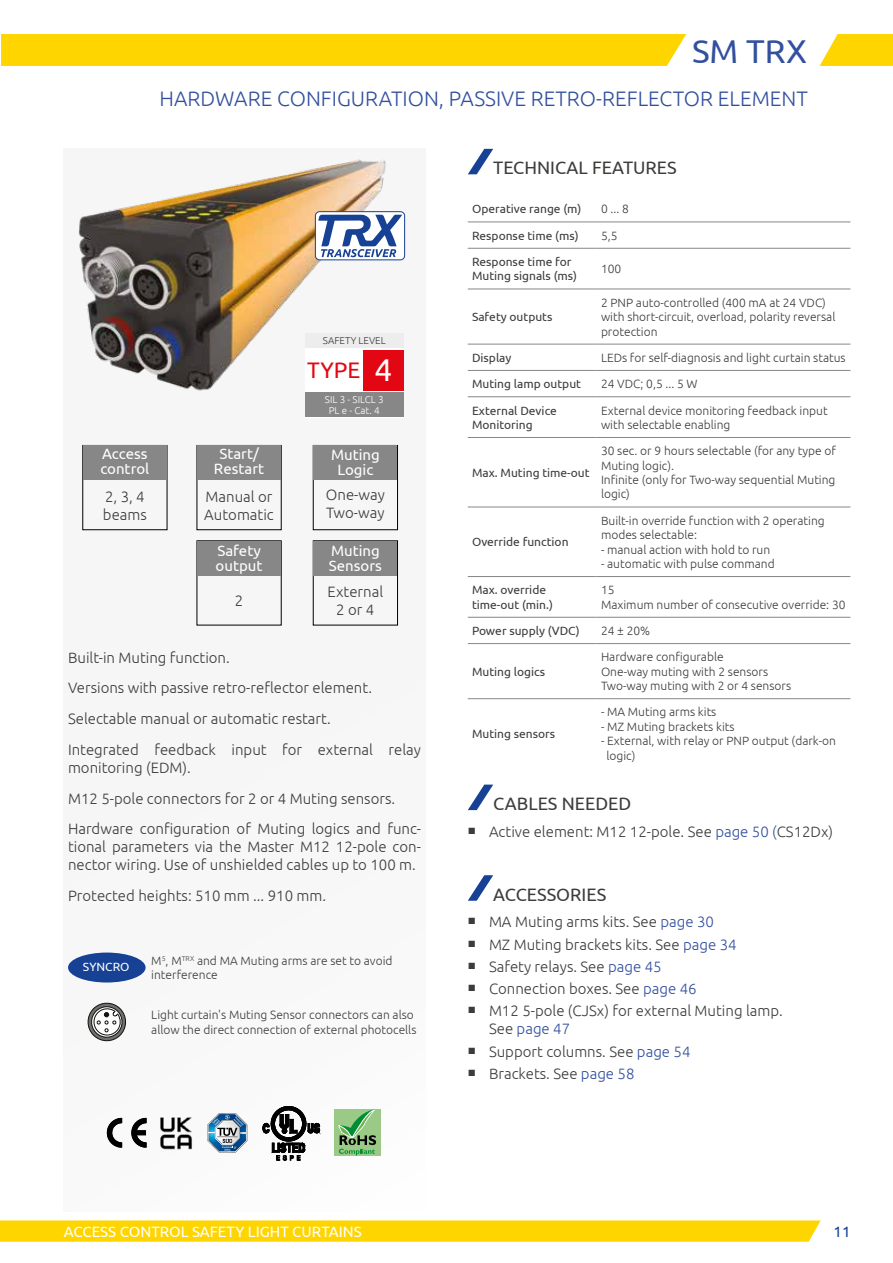
<style>
.page{position:relative;width:893px;height:1263px;background:#fff}
.page>*{position:absolute;margin:0;border:0;box-sizing:border-box;transform-origin:0 0}
.t1{font:33px "Ubuntu";color:#32509e}
.t2{font:22.5px "Ubuntu";color:#e30613}
.t3{font:300 21px "Ubuntu";color:#32509e}
.t4{font:18px "Ubuntu";color:#3c3c3b}
.t5{font:300 15px/18px "Ubuntu";color:#3c3c3b}
.t6{font:15px/15px "Ubuntu";color:#fff}
.t7{font:15px "Ubuntu";color:#164194}
.t8{font:300 12px/14.4px "Ubuntu";color:#3c3c3b}
.t9{font:12px/14.4px "Ubuntu";color:#3c3c3b}
.t10{font:12px "Ubuntu";color:#fff}
.t11{font:300 9.9px/11.9px "Ubuntu";color:#fff;text-align:center}
.t12{font:300 9.9px "Ubuntu";color:#3c3c3b}
.s1{font-size:31.5px;color:#fff}
.s2{color:#32509e}
</style>
<div class="page">
<div style="left:64px;top:149px;width:361px;height:1063px;background:#f7f7f7"></div>
<svg style="left:820px;top:34px;width:73px;height:32px;background:#ffda1e"></svg>
<svg style="left:0;top:1220px;width:821px;height:22px;background:#ffd60a"></svg>
<div style="left:1px;top:34px;width:685px;height:32px;background:#ffd500"></div>
<svg style="left:132px;top:1118px;width:14px;height:29px"></svg>
<svg style="left:107px;top:1118px;width:15px;height:29px"></svg>
<div style="left:134px;top:1130px;width:12px;height:5px;background:#000;border:1px solid #000"></div>
<svg style="left:208px;top:1113px;width:39px;height:40px"></svg>
<svg style="left:263px;top:1106px;width:57px;height:54px"></svg>
<div style="left:334px;top:1109px;width:47px;height:47px;background:#9aca85"></div>
<svg style="left:338px;top:1110px;width:38px;height:45px"></svg>
<img style="left:160px;top:1117px;width:32px;height:33px">
<img style="left:78px;top:159px;width:328px;height:232px">
<svg style="left:315px;top:212px;width:90px;height:48px"></svg>
<div style="left:315px;top:211px;width:90px;height:49px;border:1px solid #164194;border-radius:4px"></div>
<svg style="left:318px;top:215px;width:84px;height:42px"></svg>
<div style="left:305px;top:333px;width:99px;height:84px;background:#fff"></div>
<div style="left:305px;top:333px;width:99px;height:15px;background:#ededed"></div>
<div style="left:305px;top:392px;width:99px;height:25px;background:#878787"></div>
<div style="left:363px;top:350px;width:41px;height:40px;background:#e30613"></div>
<div style="left:197px;top:446px;width:84px;height:34px;background:#878787"></div>
<div style="left:83px;top:446px;width:84px;height:34px;background:#878787"></div>
<div style="left:197px;top:541px;width:84px;height:34px;background:#878787"></div>
<div style="left:313px;top:445px;width:85px;height:85px;border:1px solid #000"></div>
<div style="left:314px;top:446px;width:83px;height:34px;background:#878787"></div>
<div style="left:313px;top:540px;width:85px;height:85px;border:1px solid #000"></div>
<div style="left:314px;top:541px;width:83px;height:34px;background:#878787"></div>
<svg style="left:468px;top:149px;width:25px;height:25px"></svg>
<hr style="left:468px;top:222px;width:129px;height:1px;background:#878787">
<hr style="left:597px;top:222px;width:253px;height:1px;background:#878787">
<hr style="left:468px;top:248px;width:129px;height:1px;background:#878787">
<hr style="left:597px;top:248px;width:253px;height:1px;background:#878787">
<hr style="left:468px;top:289px;width:129px;height:1px;background:#878787">
<hr style="left:597px;top:289px;width:253px;height:1px;background:#878787">
<hr style="left:468px;top:344px;width:129px;height:1px;background:#878787">
<hr style="left:597px;top:344px;width:253px;height:1px;background:#878787">
<hr style="left:468px;top:370px;width:129px;height:1px;background:#878787">
<hr style="left:597px;top:370px;width:253px;height:1px;background:#878787">
<hr style="left:468px;top:396px;width:129px;height:1px;background:#878787">
<hr style="left:597px;top:396px;width:253px;height:1px;background:#878787">
<hr style="left:468px;top:437px;width:129px;height:1px;background:#878787">
<hr style="left:597px;top:437px;width:253px;height:1px;background:#878787">
<hr style="left:468px;top:507px;width:129px;height:1px;background:#878787">
<hr style="left:597px;top:507px;width:253px;height:1px;background:#878787">
<hr style="left:468px;top:576px;width:129px;height:1px;background:#878787">
<hr style="left:597px;top:576px;width:253px;height:1px;background:#878787">
<hr style="left:468px;top:617px;width:129px;height:1px;background:#878787">
<hr style="left:597px;top:617px;width:253px;height:1px;background:#878787">
<hr style="left:468px;top:643px;width:129px;height:1px;background:#878787">
<hr style="left:597px;top:643px;width:253px;height:1px;background:#878787">
<hr style="left:468px;top:698px;width:129px;height:1px;background:#878787">
<hr style="left:597px;top:698px;width:253px;height:1px;background:#878787">
<svg style="left:468px;top:785px;width:25px;height:25px"></svg>
<svg style="left:468px;top:875px;width:25px;height:26px"></svg>
<div style="left:68px;top:952px;width:78px;height:30px;background:#164194;border-radius:50%"></div>
<svg style="left:87px;top:1002px;width:39px;height:40px"></svg>
<h1 class="t1" style="left:692px;top:31px;width:116px">SM TRX</h1>
<h3 class="t3" style="left:160px;top:86px;width:650px">HARDWARE CONFIGURATION, PASSIVE RETRO-REFLECTOR ELEMENT</h3>
<p class="t12" style="left:323px;top:335px;width:64px">SAFETY LEVEL</p>
<h2 class="t2" style="left:307px;top:357px;width:87px">TYPE <span class="s1">4</span></h2>
<p class="t11" style="left:325px;top:393px;width:60px">SIL 3 - SILCL 3<br>PL e - Cat. 4</p>
<p class="t6" style="left:214px;top:446px;width:52px;text-align:center">Start/<br>Restart</p>
<p class="t5" style="left:204px;top:487px;width:71px">Manual or<br>Automatic</p>
<p class="t6" style="left:100px;top:446px;width:51px">Access control</p>
<p class="t5" style="left:103px;top:487px;width:45px">2, 3, 4 beams</p>
<p class="t6" style="left:331px;top:447px;width:50px;text-align:center">Muting<br>Logic</p>
<p class="t5" style="left:326px;top:486px;width:60px">One-way<br>Two-way</p>
<p class="t6" style="left:329px;top:542px;width:54px">Muting<br>Sensors</p>
<p class="t5" style="left:328px;top:582px;width:57px;text-align:center">External<br>2 or 4</p>
<p class="t5" style="left:68px;top:641px;width:354px;line-height:30.8px">Built-in Muting function.<br>Versions with passive retro-reflector element.<br>Selectable manual or automatic restart.<br>Integrated feedback input for external relay</p>
<p class="t5" style="left:68px;top:752px;width:354px;line-height:30.8px">monitoring (EDM).<br>M12 5-pole connectors for 2 or 4 Muting sensors.<br>Hardware configuration of Muting logics and func-</p>
<p class="t5" style="left:68px;top:838px;width:354px">tional parameters via the Master M12 12-pole con&shy;nector wiring. Use of unshielded cables up to 100 m.</p>
<p class="t5" style="left:68px;top:886px;width:260px">Protected heights: 510 mm ... 910 mm.</p>
<p class="t6" style="left:216px;top:542px;width:48px">Safety output</p>
<p class="t5" style="left:235px;top:591px;width:10px">2</p>
<p class="t10" style="left:83px;top:959px;width:48px">SYNCRO</p>
<p class="t8" style="left:151px;top:953px;width:243px">M<sup>5</sup>, M<sup>TRX</sup> and MA Muting arms are set to avoid interference</p>
<p class="t8" style="left:151px;top:1008px;width:267px">Light curtain's Muting Sensor connectors can also allow the direct connection of external photocells</p>
<h3 class="t4" style="left:493px;top:157px;width:185px">TECHNICAL FEATURES</h3>
<p class="t9" style="left:472px;top:202px;width:111px">Operative range (m)</p>
<p class="t8" style="left:601px;top:202px;width:29px">0 ... 8</p>
<p class="t9" style="left:472px;top:228px;width:108px">Response time (ms)</p>
<p class="t8" style="left:601px;top:228px;width:18px">5,5</p>
<p class="t9" style="left:472px;top:254px;width:107px">Response time for<br>Muting signals (ms)</p>
<p class="t8" style="left:601px;top:261px;width:22px">100</p>
<p class="t9" style="left:472px;top:309px;width:82px">Safety outputs</p>
<p class="t8" style="left:601px;top:295px;width:236px">2 PNP auto-controlled (400 mA at 24 VDC) with short-circuit, overload, polarity reversal protection</p>
<p class="t9" style="left:472px;top:350px;width:41px">Display</p>
<p class="t8" style="left:601px;top:350px;width:246px">LEDs for self-diagnosis and light curtain status</p>
<p class="t9" style="left:472px;top:376px;width:111px">Muting lamp output</p>
<p class="t8" style="left:601px;top:376px;width:98px">24 VDC; 0,5 ... 5 W</p>
<p class="t9" style="left:472px;top:403px;width:86px">External Device<br>Monitoring</p>
<p class="t8" style="left:601px;top:403px;width:228px">External device monitoring feedback input with selectable enabling</p>
<p class="t9" style="left:472px;top:465px;width:119px">Max. Muting time-out</p>
<p class="t8" style="left:601px;top:443px;width:236px">30 sec. or 9 hours selectable (for any type of<br>Muting logic).<br>Infinite (only for Two-way sequential Muting logic)</p>
<p class="t9" style="left:472px;top:534px;width:98px">Override function</p>
<p class="t8" style="left:601px;top:513px;width:225px">Built-in override function with 2 operating modes selectable:</p>
<p class="t8" style="left:601px;top:542px;width:171px">- manual action with hold to run</p>
<p class="t8" style="left:601px;top:556px;width:175px">- automatic with pulse command</p>
<p class="t9" style="left:472px;top:582px;width:83px">Max. override time-out (min.)</p>
<p class="t8" style="left:601px;top:582px;width:246px">15<br>Maximum number of consecutive override: 30</p>
<p class="t9" style="left:472px;top:623px;width:109px">Power supply (VDC)</p>
<p class="t8" style="left:601px;top:623px;width:51px">24 ± 20%</p>
<p class="t9" style="left:472px;top:664px;width:75px">Muting logics</p>
<p class="t8" style="left:601px;top:650px;width:192px">Hardware configurable<br>One-way muting with 2 sensors<br>Two-way muting with 2 or 4 sensors</p>
<p class="t8" style="left:601px;top:705px;width:117px">- MA Muting arms kits</p>
<p class="t8" style="left:601px;top:719px;width:135px">- MZ Muting brackets kits</p>
<p class="t8" style="left:606px;top:733px;width:231px;text-indent:-5px">- External, with relay or PNP output (dark-on logic)</p>
<h3 class="t4" style="left:493px;top:793px;width:140px">CABLES NEEDED</h3>
<p class="t5" style="left:468px;top:822px;width:367px"><sup>■</sup> Active element: M12 12-pole. See <span class="s2">page 50 (</span>CS12Dx)</p>
<p class="t9" style="left:472px;top:726px;width:85px">Muting sensors</p>
<h3 class="t4" style="left:493px;top:883px;width:115px">ACCESSORIES</h3>
<p class="t5" style="left:468px;top:912px;width:248px"><sup>■</sup> MA Muting arms kits. See <span class="s2">page 30</span></p>
<p class="t5" style="left:468px;top:935px;width:270px"><sup>■</sup> MZ Muting brackets kits. See <span class="s2">page 34</span></p>
<p class="t5" style="left:468px;top:957px;width:195px"><sup>■</sup> Safety relays. See <span class="s2">page 45</span></p>
<p class="t5" style="left:468px;top:979px;width:230px"><sup>■</sup> Connection boxes. See <span class="s2">page 46</span></p>
<p class="t5" style="left:489px;top:1001px;width:295px;text-indent:-21px"><sup>■</sup> M12 5-pole (CJSx) for external Muting lamp.<br>See <span class="s2">page 47</span></p>
<p class="t5" style="left:468px;top:1042px;width:224px"><sup>■</sup> Support columns. See <span class="s2">page 54</span></p>
<p class="t5" style="left:468px;top:1064px;width:168px"><sup>■</sup> Brackets. See <span class="s2">page 58</span></p>
<p class="t6" style="left:64px;top:1223px;width:299px">ACCESS CONTROL SAFETY LIGHT CURTAINS</p>
<p class="t7" style="left:833px;top:1222px;width:18px">11</p>
</div>
